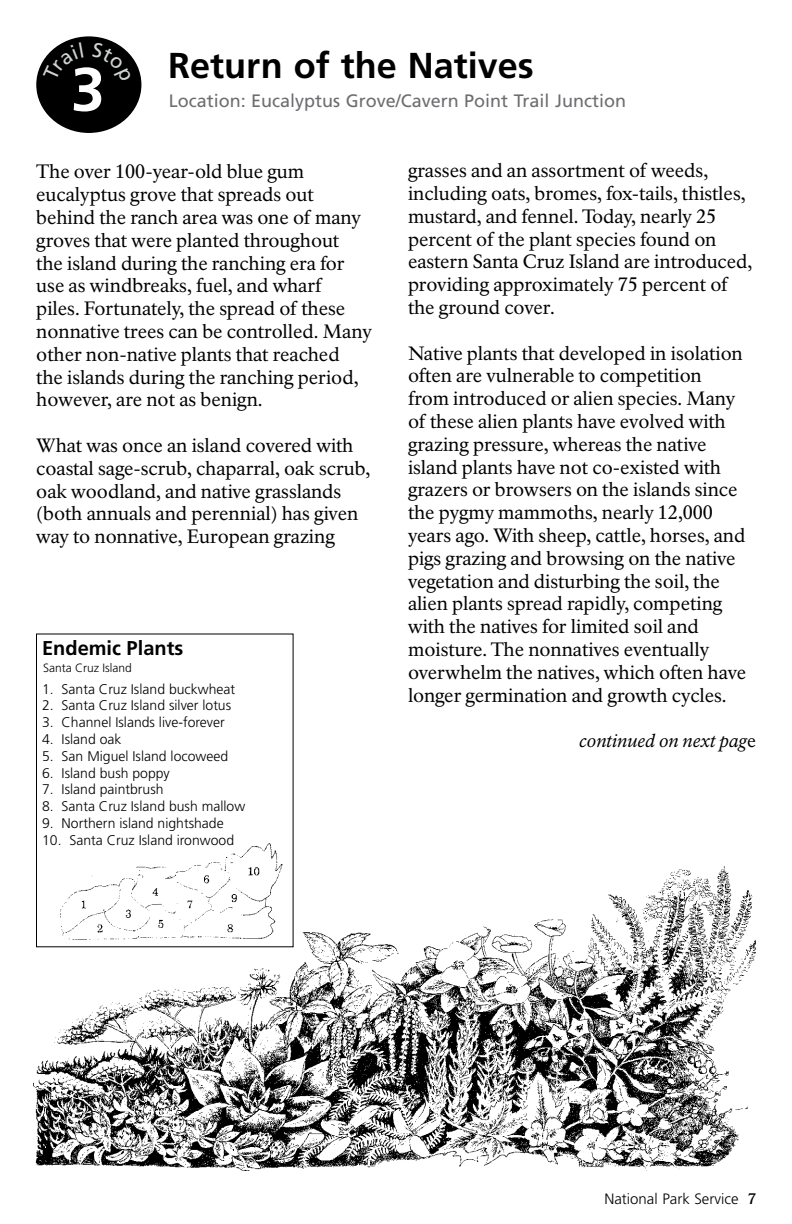
<style>
.page{position:relative;width:792px;height:1224px;background:#fff}
.page>*{position:absolute;margin:0;border:0;box-sizing:border-box;transform-origin:0 0}
.t1{font:700 61.2px "Frutiger LT Std";color:#fff}
.Trail_Stop_Heading_H1{font:700 36px "Frutiger LT Std";color:#000}
.Box_Text_Heading{font:700 20px "Frutiger LT Std";color:#000}
.Main_Text{font:19px/22.8px "NPS Rawlinson OT";letter-spacing:-.005em;color:#000}
.Location_Name{font:18px "Frutiger LT Std";color:#6d6e71}
.t2{font:italic 18px "NPS Rawlinson OT";color:#000}
.t3{font:300 15px "Frutiger LT Std";color:#000}
.Numbered_LIst_2{font:300 14px "Frutiger LT Std";color:#000}
.t4{font:300 12px "Frutiger LT Std";color:#000}
.s1{font-style:normal}
.s2{font-family:"NPS Rawlinson OT";font-weight:700}
</style>
<div class="page">
<div style="left:37px;top:37px;width:104px;height:95px;background:#000;border-radius:50%"></div>
<div style="left:36px;top:36px;width:105px;height:97px;border:2px solid #000;border-radius:50%"></div>
<img style="left:208px;top:844px;width:74px;height:21px">
<img style="left:34px;top:865px;width:722px;height:305px">
<svg style="left:43px;top:42px;width:26px;height:23px"></svg>
<svg style="left:108px;top:42px;width:24px;height:19px"></svg>
<p class="t1" style="left:71px;top:54px;width:36px">3</p>
<h1 class="Trail_Stop_Heading_H1" style="left:168px;top:44px;width:367px">Return of the Natives</h1>
<h2 class="Location_Name" style="left:169px;top:91px;width:459px">Location: Eucalyptus Grove/Cavern Point Trail Junction</h2>
<p class="Main_Text" style="left:36px;top:161px;width:337px">The over 100-year-old blue gum eucalyptus grove that spreads out behind the ranch area was one of many groves that were planted throughout<br>the island during the ranching era for use as windbreaks, fuel, and wharf<br>piles. Fortunately, the spread of these nonnative trees can be controlled. Many other non-native plants that reached<br>the islands during the ranching period, however, are not as benign.</p>
<p class="Main_Text" style="left:36px;top:434px;width:335px">What was once an island covered with coastal sage-scrub, chaparral, oak scrub, oak woodland, and native grasslands (both annuals and perennial) has given way to nonnative, European grazing</p>
<p class="Box_Text_Heading" style="left:42px;top:637px;width:143px">Endemic Plants</p>
<p class="Numbered_LIst_2" style="left:42px;top:681px;width:194px">1. Santa Cruz Island buckwheat</p>
<p class="Numbered_LIst_2" style="left:42px;top:698px;width:191px">2. Santa Cruz Island silver lotus</p>
<p class="Numbered_LIst_2" style="left:42px;top:714px;width:184px">3. Channel Islands live-forever</p>
<p class="Numbered_LIst_2" style="left:42px;top:731px;width:81px">4. Island oak</p>
<p class="Numbered_LIst_2" style="left:42px;top:748px;width:187px">5. San Miguel Island locoweed</p>
<p class="Numbered_LIst_2" style="left:42px;top:765px;width:129px">6. Island bush poppy</p>
<p class="Numbered_LIst_2" style="left:42px;top:782px;width:123px">7. Island paintbrush</p>
<p class="Numbered_LIst_2" style="left:42px;top:798px;width:205px">8. Santa Cruz Island bush mallow</p>
<p class="Numbered_LIst_2" style="left:42px;top:815px;width:183px">9. Northern island nightshade</p>
<p class="Numbered_LIst_2" style="left:42px;top:832px;width:193px">10. Santa Cruz Island ironwood</p>
<p class="t4" style="left:43px;top:661px;width:90px">Santa Cruz Island</p>
<p class="Main_Text" style="left:408px;top:160px;width:346px">grasses and an assortment of weeds, including oats, bromes, fox-tails, thistles, mustard, and fennel. Today, nearly 25 percent of the plant species found on eastern Santa Cruz Island are introduced, providing approximately 75 percent of the ground cover.</p>
<p class="Main_Text" style="left:408px;top:342px;width:340px">Native plants that developed in isolation often are vulnerable to competition from introduced or alien species. Many of these alien plants have evolved with grazing pressure, whereas the native island plants have not co-existed with grazers or browsers on the islands since the pygmy mammoths, nearly 12,000 years ago. With sheep, cattle, horses, and pigs grazing and browsing on the native vegetation and disturbing the soil, the alien plants spread rapidly, competing with the natives for limited soil and moisture. The nonnatives eventually overwhelm the natives, which often have longer germination and growth cycles.</p>
<p class="t2" style="left:579px;top:731px;width:178px">continued on next pag<span class="s1">e</span></p>
<p class="t3" style="left:604px;top:1190px;width:153px">National Park Service <span class="s2">7</span></p>
</div>
